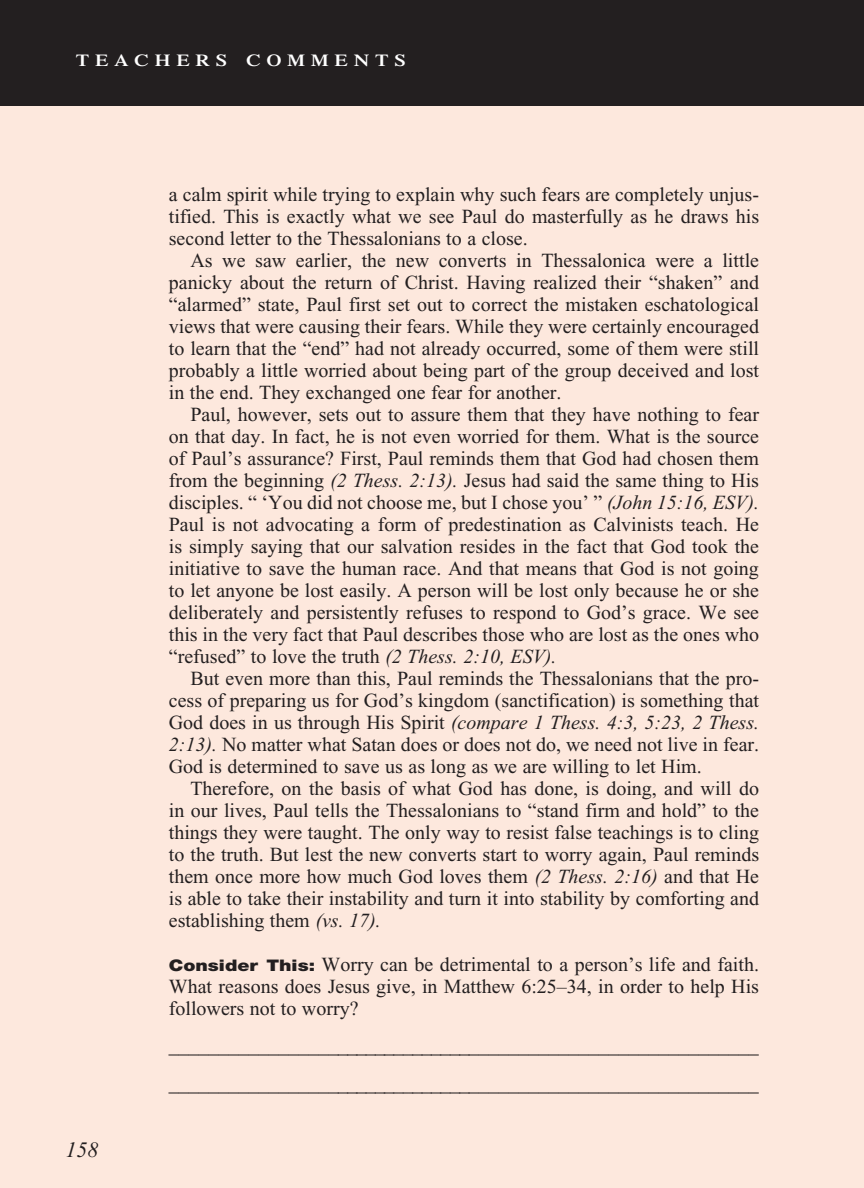
<style>
.page{position:relative;width:864px;height:1188px;background:#fff}
.page>*{position:absolute;margin:0;border:0;box-sizing:border-box;transform-origin:0 0}
.t1{font:italic 22px "Times New Roman";color:#231f20}
.t2{font:20px/22px "Times New Roman";color:#231f20;text-align:justify}
.t3{font:600 16.8px "Times";letter-spacing:.285em;color:#fff;scale:1.2 1}
.s1{font-style:italic}
.s2{font-family:"Helvetica Neue";font-weight:900;font-size:16px}
</style>
<div class="page">
<div style="left:0;top:98px;width:864px;height:1090px;background:#fde8dd"></div>
<div style="left:0;top:0;width:864px;height:105px;background:#231f20"></div>
<p class="t3" style="left:76px;top:51px;width:276px">TEACHERS COMMENTS</p>
<p class="t1" style="left:66px;top:1138px;width:34px">158</p>
<p class="t2" style="left:169px;top:184px;width:592px">a calm spirit while trying to explain why such fears are completely unjus&shy;tified. This is exactly what we see Paul do masterfully as he draws his second letter to the Thessalonians to a close.</p>
<p class="t2" style="left:169px;top:250px;width:592px;text-indent:22px">As we saw earlier, the new converts in Thessalonica were a little panicky about the return of Christ. Having realized their “shaken” and “alarmed” state, Paul first set out to correct the mistaken eschatological views that were causing their fears. While they were certainly encouraged to learn that the “end” had not already occurred, some of them were still probably a little worried about being part of the group deceived and lost in the end. They exchanged one fear for another.</p>
<p class="t2" style="left:169px;top:404px;width:592px;text-indent:22px">Paul, however, sets out to assure them that they have nothing to fear on that day. In fact, he is not even worried for them. What is the source of Paul’s assurance? First, Paul reminds them that God had chosen them from the beginning <span class="s1">(2 Thess. 2:13).</span> Jesus had said the same thing to His disciples. “ ‘You did not choose me, but I chose you’ ” <span class="s1">(John 15:16, ESV).<br></span>Paul is not advocating a form of predestination as Calvinists teach. He is simply saying that our salvation resides in the fact that God took the initiative to save the human race. And that means that God is not going to let anyone be lost easily. A person will be lost only because he or she deliberately and persistently refuses to respond to God’s grace. We see this in the very fact that Paul describes those who are lost as the ones who “refused” to love the truth <span class="s1">(2 Thess. 2:10, ESV).</span></p>
<p class="t2" style="left:169px;top:668px;width:592px;text-indent:22px">But even more than this, Paul reminds the Thessalonians that the pro&shy;cess of preparing us for God’s kingdom (sanctification) is something that God does in us through His Spirit <span class="s1">(compare 1 Thess. 4:3, 5:23, 2 Thess.<br>2:13).</span> No matter what Satan does or does not do, we need not live in fear.<br>God is determined to save us as long as we are willing to let Him.</p>
<p class="t2" style="left:169px;top:778px;width:592px;text-indent:22px">Therefore, on the basis of what God has done, is doing, and will do in our lives, Paul tells the Thessalonians to “stand firm and hold” to the things they were taught. The only way to resist false teachings is to cling to the truth. But lest the new converts start to worry again, Paul reminds them once more how much God loves them <span class="s1">(2 Thess. 2:16)</span> and that He is able to take their instability and turn it into stability by comforting and establishing them <span class="s1">(vs. 17).</span></p>
<p class="t2" style="left:169px;top:954px;width:592px"><span class="s2">Consider This:</span> Worry can be detrimental to a person’s life and faith.<br>What reasons does Jesus give, in Matthew 6:25–34, in order to help His followers not to worry?</p>
<p class="t2" style="left:169px;top:1027px;width:592px;line-height:38px">____________________________________________________________ ____________________________________________________________</p>
</div>
